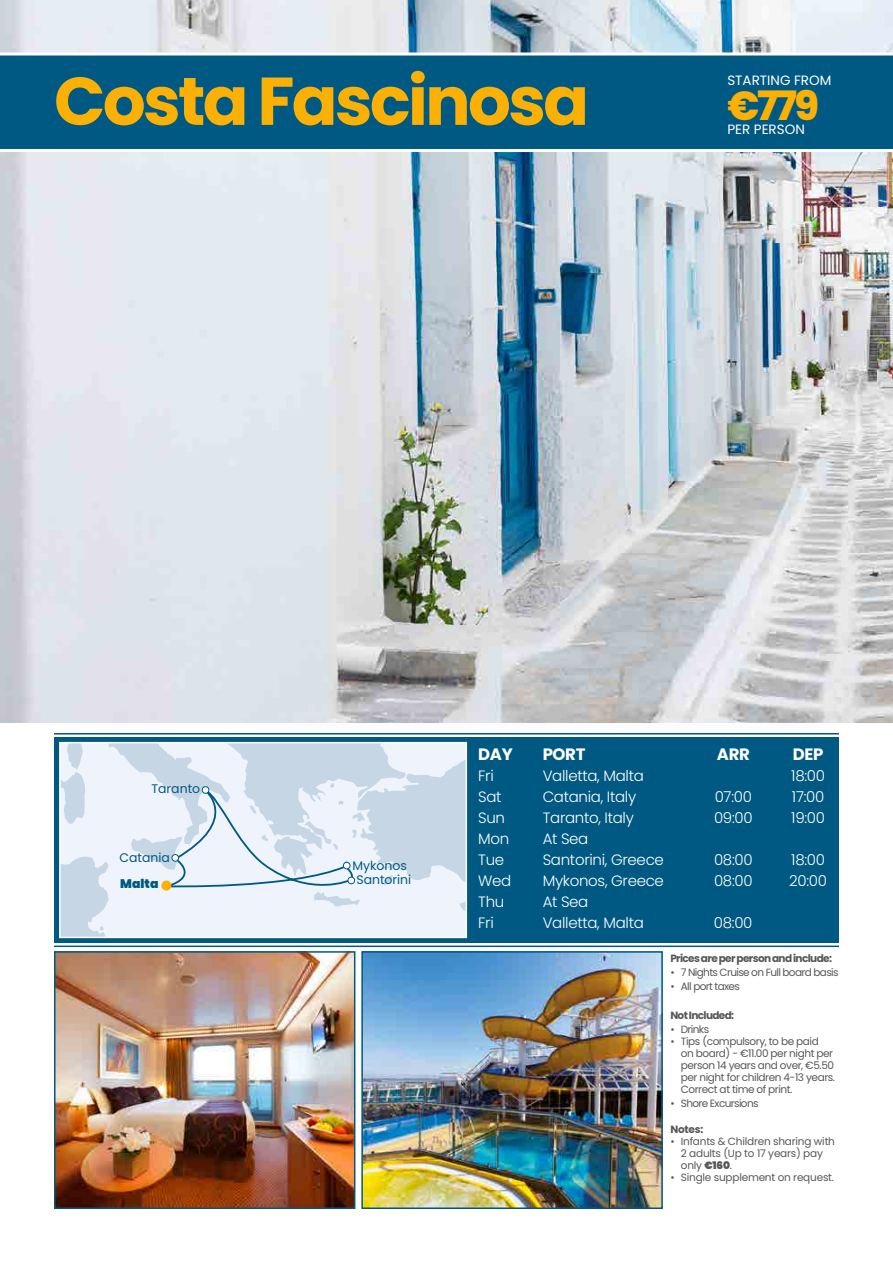
<style>
.page{position:relative;width:893px;height:1263px;background:#fff}
.page>*{position:absolute;margin:0;border:0;box-sizing:border-box;transform-origin:0 0}
.t1{font:700 67.5px "Poppins";letter-spacing:-.04em;color:#fab005}
.t2{font:800 40.5px "Poppins";color:#fab005}
.t3{font:700 16.5px "Poppins";letter-spacing:-.02em;color:#fff}
.t4{font:300 15px "Poppins";letter-spacing:-.02em;color:#fff}
.t5{font:13.5px "Poppins";color:#fff}
.t6{font:12.45px/14.5px "Poppins";color:#005982;text-align:center}
.t7{font:900 12.45px "Poppins";color:#005982}
.t8{font:10.5px/12px "Poppins";letter-spacing:-.04em;color:#575756}
.t9{font:10.5px/12px "Poppins";letter-spacing:-.02em;color:#575756}
.t10{font:10.5px "Poppins";letter-spacing:-.06em;color:#575756}
.t11{font:700 10.5px "Poppins";letter-spacing:-.06em;color:#575756}
.s1{font-weight:900}
</style>
<div class="page">
<img style="left:0;top:0;width:893px;height:723px">
<svg style="left:0;top:52px;width:893px;height:100px;background:#106389"></svg>
<div style="left:54px;top:737px;width:785px;height:206px;background:#005982"></div>
<svg style="left:62px;top:745px;width:402px;height:190px;background:#dde7f2"></svg>
<div style="left:202px;top:786px;width:7px;height:8px;background:#fff;border:1px solid #005982;border-radius:50%"></div>
<div style="left:343px;top:862px;width:8px;height:7px;background:#fff;border:1px solid #005982;border-radius:50%"></div>
<div style="left:347px;top:877px;width:8px;height:7px;background:#fff;border:1px solid #005982;border-radius:50%"></div>
<div style="left:171px;top:854px;width:8px;height:8px;background:#fff;border:1px solid #005982;border-radius:50%"></div>
<div style="left:161px;top:880px;width:10px;height:10px;background:#fab005;border-radius:50%"></div>
<div style="left:59px;top:742px;width:408px;height:196px;border:2px solid #fff"></div>
<img style="left:364px;top:954px;width:296px;height:252px">
<div style="left:361px;top:951px;width:302px;height:258px;border:2px solid #005982"></div>
<img style="left:57px;top:954px;width:295px;height:252px">
<div style="left:54px;top:951px;width:301px;height:258px;border:2px solid #005982"></div>
<hr style="left:54px;top:945px;width:785px;height:2px;background:#005982">
<hr style="left:54px;top:733px;width:785px;height:1px;background:#005982">
<h1 class="t1" style="left:54px;top:62px;width:537px">Costa Fascinosa</h1>
<p class="t5" style="left:727px;top:72px;width:106px">STARTING FROM</p>
<h2 class="t2" style="left:727px;top:82px;width:93px">€779</h2>
<p class="t5" style="left:727px;top:122px;width:79px">PER PERSON</p>
<p class="t6" style="left:151px;top:781px;width:50px">Taranto</p>
<p class="t6" style="left:120px;top:850px;width:52px">Catania</p>
<p class="t7" style="left:120px;top:877px;width:40px">Malta</p>
<p class="t6" style="left:352px;top:858px;width:60px">Mykonos<br>Santorini</p>
<p class="t3" style="left:478px;top:745px;width:36px">DAY</p>
<p class="t3" style="left:543px;top:745px;width:44px">PORT</p>
<p class="t3" style="left:717px;top:745px;width:35px">ARR</p>
<p class="t3" style="left:793px;top:745px;width:32px">DEP</p>
<p class="t4" style="left:478px;top:767px;width:17px">Fri</p>
<p class="t4" style="left:543px;top:767px;width:103px">Valletta, Malta</p>
<p class="t4" style="left:791px;top:767px;width:35px">18:00</p>
<p class="t4" style="left:478px;top:788px;width:25px">Sat</p>
<p class="t4" style="left:543px;top:788px;width:95px">Catania, Italy</p>
<p class="t4" style="left:715px;top:788px;width:39px">07:00</p>
<p class="t4" style="left:792px;top:788px;width:34px">17:00</p>
<p class="t4" style="left:478px;top:809px;width:28px">Sun</p>
<p class="t4" style="left:543px;top:809px;width:93px">Taranto, Italy</p>
<p class="t4" style="left:714px;top:809px;width:40px">09:00</p>
<p class="t4" style="left:791px;top:809px;width:35px">19:00</p>
<p class="t4" style="left:478px;top:830px;width:33px">Mon</p>
<p class="t4" style="left:543px;top:830px;width:47px">At Sea</p>
<p class="t4" style="left:478px;top:851px;width:28px">Tue</p>
<p class="t4" style="left:543px;top:851px;width:123px">Santorini, Greece</p>
<p class="t4" style="left:714px;top:851px;width:40px">08:00</p>
<p class="t4" style="left:791px;top:851px;width:35px">18:00</p>
<p class="t4" style="left:478px;top:872px;width:35px">Wed</p>
<p class="t4" style="left:543px;top:872px;width:123px">Mykonos, Greece</p>
<p class="t4" style="left:714px;top:872px;width:40px">08:00</p>
<p class="t4" style="left:789px;top:872px;width:39px">20:00</p>
<p class="t4" style="left:478px;top:893px;width:28px">Thu</p>
<p class="t4" style="left:543px;top:893px;width:47px">At Sea</p>
<p class="t4" style="left:478px;top:914px;width:17px">Fri</p>
<p class="t4" style="left:543px;top:914px;width:103px">Valletta, Malta</p>
<p class="t4" style="left:714px;top:914px;width:40px">08:00</p>
<p class="t11" style="left:670px;top:952px;width:163px">Prices are per person and include:</p>
<p class="t10" style="left:670px;top:966px;width:170px">• 7 Nights Cruise on Full board basis</p>
<p class="t10" style="left:670px;top:981px;width:71px">• All port taxes</p>
<p class="t11" style="left:670px;top:1009px;width:65px">Not Included:</p>
<p class="t8" style="left:670px;top:1023px;width:40px">• Drinks</p>
<p class="t8" style="left:681px;top:1035px;width:156px;text-indent:-10px">• Tips (compulsory, to be paid<br>on board) - €11.00 per night per person 14 years and over, €5.50 per night for children 4-13 years.<br>Correct at time of print.</p>
<p class="t10" style="left:670px;top:1097px;width:90px">• Shore Excursions</p>
<p class="t11" style="left:670px;top:1123px;width:35px">Notes:</p>
<p class="t9" style="left:681px;top:1135px;width:156px;text-indent:-10px">• Infants &amp; Children sharing with<br>2 adults (Up to 17 years) pay only <span class="s1">€160</span>.</p>
<p class="t9" style="left:670px;top:1171px;width:165px">• Single supplement on request.</p>
</div>
